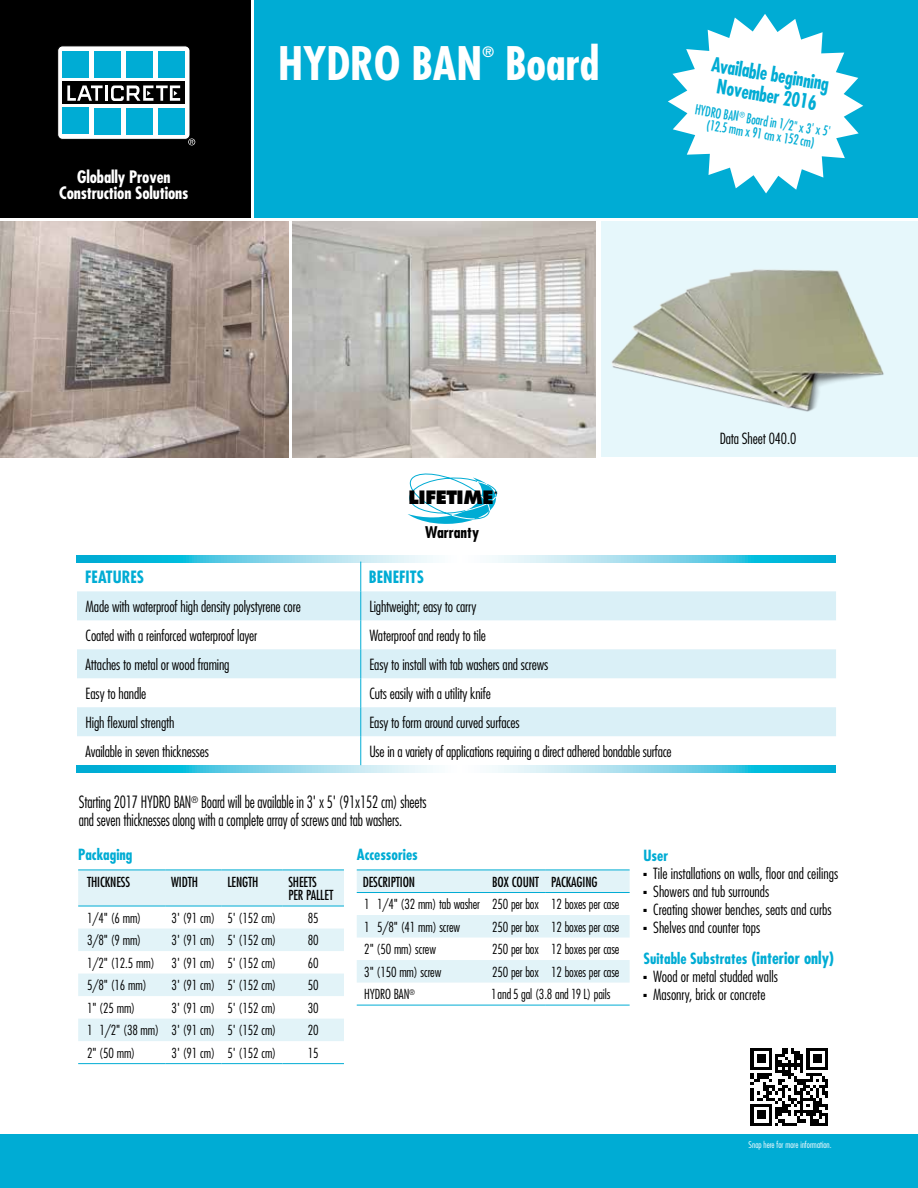
<style>
.page{position:relative;width:918px;height:1188px;background:#fff}
.page>*{position:absolute;margin:0;border:0;box-sizing:border-box;transform-origin:0 0}
.t1{font:700 condensed 45px "Futura";color:#fff}
.t2{font:700 condensed 19.5px/21px "Futura";color:#00acd4;text-align:center;scale:.9 1}
.t3{font:800 17.85px "Futura";letter-spacing:-.025em;color:#000}
.t4{font:700 condensed 16.8px/16px "Futura";letter-spacing:-.01em;color:#fff;text-align:center}
.t5{font:300 condensed 16.5px/18px "Futura";letter-spacing:-.01em;color:#000;scale:.9 1}
.t6{font:700 condensed 16.5px "Futura";color:#00acd4}
.t7{font:700 condensed 15.75px "Futura";color:#000}
.t8{font:300 condensed 15px/31.5px "Futura";letter-spacing:-.01em;color:#000}
.t9{font:700 condensed 15px "Futura";color:#00acd4}
.t10{font:700 condensed 13.95px "Futura";color:#fff}
.t11{font:300 condensed 13.5px/22.5px "Futura";letter-spacing:-.01em;color:#000}
.t12{font:condensed 13.5px/13.5px "Futura";letter-spacing:-.01em;color:#000}
.t13{font:condensed 13.5px/13.6px "Futura";color:#00acd4;scale:.9 1}
.t14{font:300 condensed 9px "Futura";color:#fff}
.s1{font-weight:300}
.s2{font-weight:700;color:#00acd4}
.s3{font-weight:700;font-size:16.5px;color:#00acd4}
</style>
<div class="page">
<svg style="left:750px;top:1048px;width:78px;height:78px"></svg>
<div style="left:0;top:1134px;width:918px;height:54px;background:#00acd4"></div>
<div style="left:0;top:0;width:250px;height:217px;background:#000"></div>
<div style="left:254px;top:0;width:664px;height:217px;background:#00acd4"></div>
<div style="left:58px;top:46px;width:132px;height:93px;background:#fff;border-radius:5px"></div>
<div style="left:57px;top:46px;width:133px;height:94px;border:1px solid #000;border-radius:5px"></div>
<div style="left:63px;top:108px;width:26px;height:26px;background:#00acd4"></div>
<div style="left:94px;top:108px;width:27px;height:26px;background:#00acd4"></div>
<div style="left:126px;top:108px;width:27px;height:26px;background:#00acd4"></div>
<div style="left:158px;top:108px;width:27px;height:26px;background:#00acd4"></div>
<div style="left:63px;top:81px;width:122px;height:23px;background:#000"></div>
<svg style="left:67px;top:85px;width:113px;height:16px"></svg>
<div style="left:63px;top:51px;width:26px;height:27px;background:#00acd4"></div>
<div style="left:94px;top:51px;width:27px;height:27px;background:#00acd4"></div>
<div style="left:126px;top:51px;width:27px;height:27px;background:#00acd4"></div>
<div style="left:158px;top:51px;width:27px;height:27px;background:#00acd4"></div>
<svg style="left:188px;top:139px;width:7px;height:6px"></svg>
<img style="left:293px;top:221px;width:303px;height:236px">
<img style="left:0;top:221px;width:288px;height:236px">
<div style="left:602px;top:221px;width:316px;height:236px;background:#e6f7fb"></div>
<img style="left:571px;top:236px;width:313px;height:210px">
<svg style="left:77px;top:555px;width:759px;height:7px"></svg>
<svg style="left:77px;top:765px;width:759px;height:7px"></svg>
<svg style="left:77px;top:591px;width:759px;height:145px;fill:#daf0f7"></svg>
<svg style="left:360px;top:562px;width:1px;height:203px"></svg>
<svg style="left:78px;top:871px;width:266px;height:170px;fill:#e2f3f8"></svg>
<hr style="left:78px;top:1063px;width:87px;height:1px;background:#00acd4">
<hr style="left:165px;top:1063px;width:56px;height:1px;background:#00acd4">
<hr style="left:221px;top:1063px;width:61px;height:1px;background:#00acd4">
<hr style="left:282px;top:1063px;width:62px;height:1px;background:#00acd4">
<hr style="left:78px;top:870px;width:87px;height:1px;background:#00acd4">
<hr style="left:165px;top:870px;width:56px;height:1px;background:#00acd4">
<hr style="left:221px;top:870px;width:61px;height:1px;background:#00acd4">
<hr style="left:282px;top:870px;width:62px;height:1px;background:#00acd4">
<hr style="left:78px;top:906px;width:87px;height:1px;background:#00acd4">
<hr style="left:165px;top:906px;width:56px;height:1px;background:#00acd4">
<hr style="left:221px;top:906px;width:61px;height:1px;background:#00acd4">
<hr style="left:282px;top:906px;width:62px;height:1px;background:#00acd4">
<svg style="left:357px;top:871px;width:273px;height:112px"></svg>
<hr style="left:357px;top:870px;width:129px;height:1px;background:#00acd4">
<hr style="left:486px;top:870px;width:59px;height:1px;background:#00acd4">
<hr style="left:545px;top:870px;width:85px;height:1px;background:#00acd4">
<hr style="left:357px;top:892px;width:129px;height:1px;background:#00acd4">
<hr style="left:486px;top:892px;width:59px;height:1px;background:#00acd4">
<hr style="left:545px;top:892px;width:85px;height:1px;background:#00acd4">
<hr style="left:357px;top:1005px;width:129px;height:1px;background:#00acd4">
<hr style="left:486px;top:1005px;width:59px;height:1px;background:#00acd4">
<hr style="left:545px;top:1005px;width:85px;height:1px;background:#00acd4">
<svg style="left:408px;top:473px;width:89px;height:51px"></svg>
<svg style="left:668px;top:14px;width:195px;height:179px"></svg>
<p class="t4" style="left:59px;top:169px;width:131px">Globally Proven<br>Construction Solutions</p>
<h1 class="t1" style="left:278px;top:35px;width:206px">HYDRO BAN</h1>
<p class="t10" style="left:482px;top:43px;width:13px">®</p>
<h1 class="t1" style="left:505px;top:35px;width:96px">Board</h1>
<h2 class="t2" style="left:714px;top:53px;width:133px;rotate:10deg">Available beginning<br>November 2016</h2>
<p class="t13" style="left:697px;top:102px;width:51px;rotate:10deg">HYDRO BAN</p>
<p class="t13" style="left:711px;top:104px;width:138px;text-indent:38px;rotate:10deg">Board in 1/2<span class="s1">"</span> x 3<span class="s1">'</span> x 5<span class="s1">' </span>(12.5 mm x 91 cm x 152 cm)</p>
<p class="t3" style="left:409px;top:486px;width:90px">LIFETIME<sup>*</sup></p>
<p class="t7" style="left:425px;top:523px;width:55px">Warranty</p>
<p class="t6" style="left:85px;top:567px;width:61px">FEATURES</p>
<p class="t6" style="left:369px;top:567px;width:57px">BENEFITS</p>
<p class="t8" style="left:86px;top:590px;width:217px">Made with waterproof high density polystyrene core</p>
<p class="t8" style="left:369px;top:590px;width:108px">Lightweight; easy to carry</p>
<p class="t8" style="left:86px;top:619px;width:173px">Coated with a reinforced waterproof layer</p>
<p class="t8" style="left:369px;top:619px;width:118px">Waterproof and ready to tile</p>
<p class="t8" style="left:86px;top:648px;width:145px">Attaches to metal or wood framing</p>
<p class="t8" style="left:369px;top:648px;width:181px">Easy to install with tab washers and screws</p>
<p class="t8" style="left:86px;top:677px;width:62px">Easy to handle</p>
<p class="t8" style="left:369px;top:677px;width:123px">Cuts easily with a utility knife</p>
<p class="t8" style="left:86px;top:706px;width:90px">High flexural strength</p>
<p class="t8" style="left:369px;top:706px;width:152px">Easy to form around curved surfaces</p>
<p class="t8" style="left:86px;top:735px;width:125px">Available in seven thicknesses</p>
<p class="t8" style="left:369px;top:735px;width:304px">Use in a variety of applications requiring a direct adhered bondable surface</p>
<p class="t5" style="left:79px;top:793px;width:388px">Starting 2017 HYDRO BAN<sup>®</sup> Board will be available in 3' x 5' (91x152 cm) sheets and seven thicknesses along with a complete array of screws and tab washers.</p>
<p class="t8" style="left:720px;top:422px;width:78px">Data Sheet 040.0</p>
<p class="t9" style="left:78px;top:845px;width:56px">Packaging</p>
<p class="t12" style="left:87px;top:875px;width:45px">THICKNESS</p>
<p class="t12" style="left:171px;top:875px;width:28px">WIDTH</p>
<p class="t12" style="left:227px;top:875px;width:33px">LENGTH</p>
<p class="t12" style="left:288px;top:875px;width:46px">SHEETS<br>PER PALLET</p>
<p class="t11" style="left:87px;top:906px;width:56px">1/4" (6 mm)</p>
<p class="t11" style="left:172px;top:906px;width:106px">3' (91 cm) 5' (152 cm)</p>
<p class="t11" style="left:308px;top:906px;width:12px">85</p>
<p class="t11" style="left:87px;top:929px;width:56px">3/8" (9 mm)</p>
<p class="t11" style="left:172px;top:929px;width:106px">3' (91 cm) 5' (152 cm)</p>
<p class="t11" style="left:308px;top:929px;width:12px">80</p>
<p class="t11" style="left:87px;top:951px;width:69px">1/2" (12.5 mm)</p>
<p class="t11" style="left:172px;top:951px;width:106px">3' (91 cm) 5' (152 cm)</p>
<p class="t11" style="left:308px;top:951px;width:12px">60</p>
<p class="t11" style="left:87px;top:974px;width:61px">5/8" (16 mm)</p>
<p class="t11" style="left:172px;top:974px;width:106px">3' (91 cm) 5' (152 cm)</p>
<p class="t11" style="left:308px;top:974px;width:12px">50</p>
<p class="t11" style="left:87px;top:996px;width:50px">1" (25 mm)</p>
<p class="t11" style="left:172px;top:996px;width:106px">3' (91 cm) 5' (152 cm)</p>
<p class="t11" style="left:308px;top:996px;width:12px">30</p>
<p class="t11" style="left:87px;top:1019px;width:191px">1 1/2" (38 mm) 3' (91 cm) 5' (152 cm)</p>
<p class="t11" style="left:308px;top:1019px;width:12px">20</p>
<p class="t11" style="left:87px;top:1041px;width:50px">2" (50 mm)</p>
<p class="t11" style="left:172px;top:1041px;width:106px">3' (91 cm) 5' (152 cm)</p>
<p class="t11" style="left:308px;top:1041px;width:12px">15</p>
<p class="t9" style="left:357px;top:845px;width:63px">Accessories</p>
<p class="t12" style="left:363px;top:875px;width:54px">DESCRIPTION</p>
<p class="t12" style="left:492px;top:875px;width:107px">BOX COUNT PACKAGING</p>
<p class="t11" style="left:364px;top:893px;width:257px">1 1/4" (32 mm) tab washer 250 per box 12 boxes per case<br>1 5/8" (41 mm) screw</p>
<p class="t11" style="left:492px;top:915px;width:129px">250 per box 12 boxes per case</p>
<p class="t11" style="left:364px;top:938px;width:73px">2" (50 mm) screw</p>
<p class="t11" style="left:492px;top:938px;width:129px">250 per box 12 boxes per case</p>
<p class="t11" style="left:364px;top:960px;width:79px">3" (150 mm) screw</p>
<p class="t11" style="left:492px;top:960px;width:129px">250 per box 12 boxes per case</p>
<p class="t11" style="left:364px;top:983px;width:52px">HYDRO BAN<sup>®</sup></p>
<p class="t11" style="left:491px;top:983px;width:121px">1 and 5 gal (3.8 and 19 L) pails</p>
<p class="t9" style="left:644px;top:846px;width:26px">User</p>
<p class="t8" style="left:644px;top:858px;width:196px">■ Tile installations on walls, floor and ceilings</p>
<p class="t8" style="left:644px;top:876px;width:127px">■ Showers and tub surrounds</p>
<p class="t8" style="left:644px;top:894px;width:190px">■ Creating shower benches, seats and curbs</p>
<p class="t8" style="left:644px;top:912px;width:192px">■ Shelves and counter tops<br><span class="s2">Suitable Substrates</span> <span class="s3">(interior only)</span></p>
<p class="t8" style="left:644px;top:961px;width:136px">■ Wood or metal studded walls</p>
<p class="t8" style="left:644px;top:979px;width:124px">■ Masonry, brick or concrete</p>
<p class="t14" style="left:749px;top:1140px;width:85px">Snap here for more information.</p>
</div>
